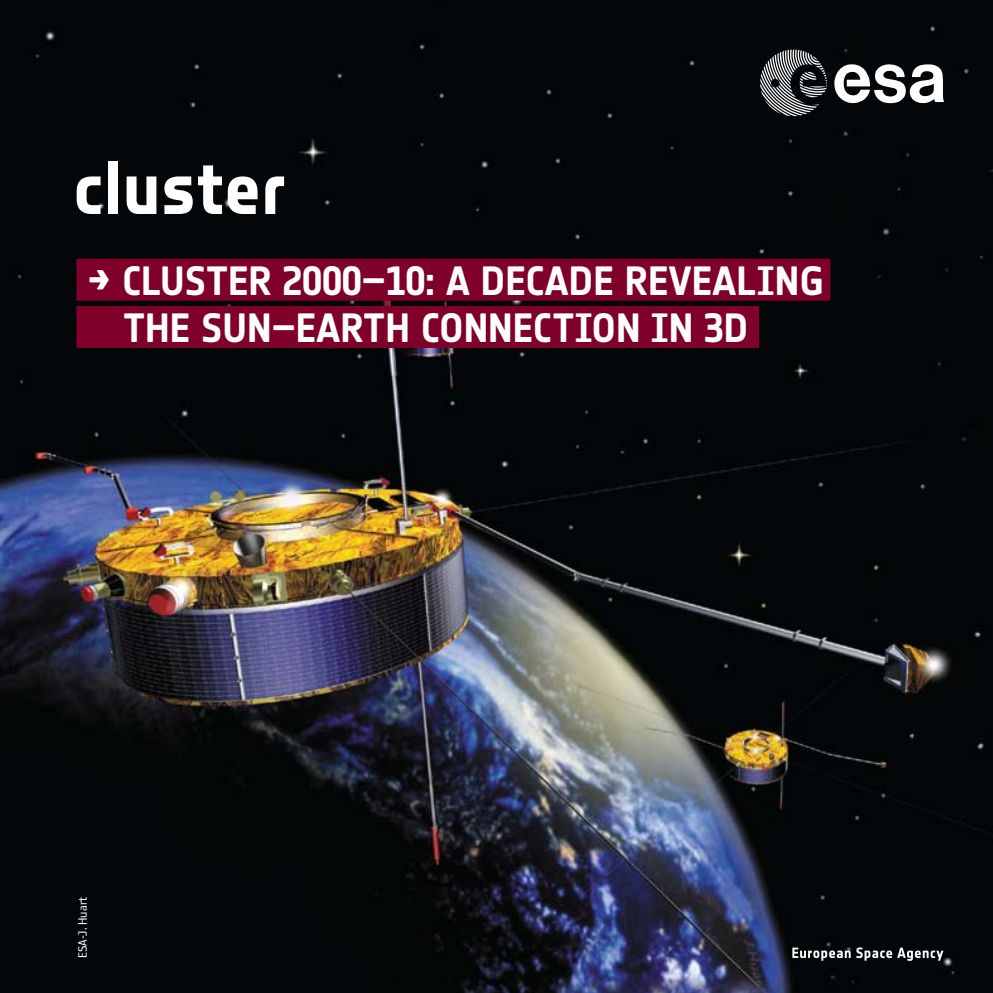
<style>
.page{position:relative;width:993px;height:993px;background:#fff}
.page>*{position:absolute;margin:0;border:0;box-sizing:border-box;transform-origin:0 0}
.t1{font:73.5px "Notes Style Bold Updated Tf";color:#fff}
.t2{font:700 40.25px/47.2px "Notes Esa";color:#fff}
.t3{font:14px "Reykjavik One OT A Gauge";color:#fff}
.s1{font-size:42px}
</style>
<div class="page">
<img style="left:0;top:0;width:992px;height:992px">
<svg style="left:759px;top:50px;width:67px;height:66px;background:#4e5153"></svg>
<svg style="left:833px;top:64px;width:110px;height:40px"></svg>
<svg style="left:792px;top:947px;width:151px;height:13px"></svg>
<div style="left:76px;top:258px;width:754px;height:42px;background:#7f0029"></div>
<div style="left:76px;top:306px;width:682px;height:42px;background:#7f0029"></div>
<h1 class="t1" style="left:73px;top:145px;width:214px">cluster</h1>
<p class="t2" style="left:123px;top:257px;width:697px;text-indent:-36px"><span class="s1">→</span> CLUSTER 2000–10: A DECADE REVEALINg<br>THE SUN–EARTH CONNECTION IN 3D</p>
<p class="t3" style="left:76px;top:958px;width:63px;rotate:-90deg">ESA-J. Huart</p>
</div>
